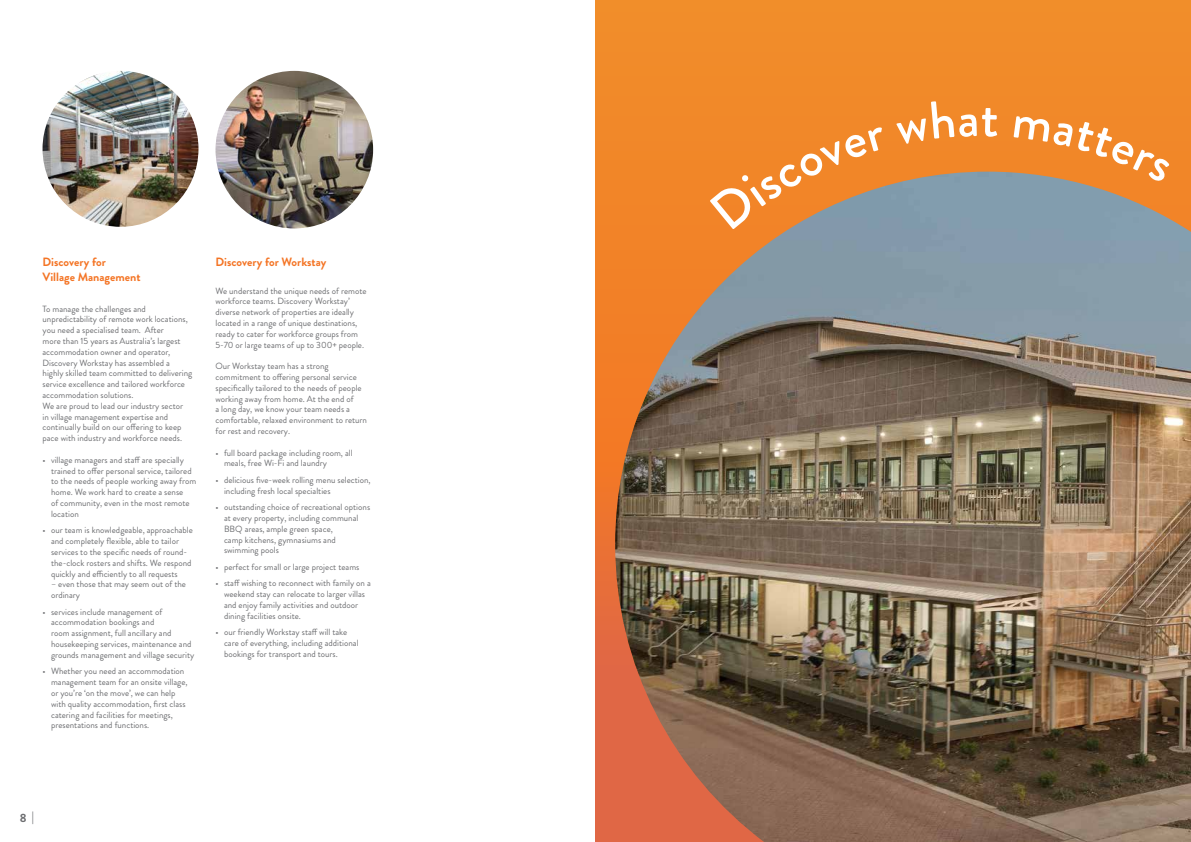
<style>
.page{position:relative;width:1191px;height:842px;background:#fff}
.page>*{position:absolute;margin:0;border:0;box-sizing:border-box;transform-origin:0 0}
.t1{font:700 12px/14.4px "Brandon Grotesque";color:#f47424}
.t2{font:700 12px "Brandon Grotesque";color:#6d6e71}
.t3{font:9px/10.8px "Brandon Grotesque";color:#6d6e71}
</style>
<div class="page">
<img style="left:43px;top:71px;width:155px;height:156px;border-radius:78px">
<div style="left:595px;top:0;width:596px;height:842px;background:linear-gradient(to bottom,#f78f1f,#e16243)"></div>
<img style="left:615px;top:172px;width:576px;height:670px">
<img style="left:215px;top:71px;width:158px;height:157px;border-radius:79px">
<svg style="left:709px;top:127px;width:178px;height:102px;background:#e28839"></svg>
<div style="left:896px;top:100px;width:102px;height:45px;background:#f18829"></div>
<div style="left:1013px;top:116px;width:158px;height:67px;background:#f18729"></div>
<h1 class="t1" style="left:43px;top:255px;width:99px">Discovery for<br>Village Management</h1>
<p class="t3" style="left:43px;top:303px;width:151px">To manage the challenges and unpredictability of remote work locations, you need a specialised team. After<br>more than 15 years as Australia’s largest accommodation owner and operator, Discovery Workstay has assembled a highly skilled team committed to delivering service excellence and tailored workforce accommodation solutions.<br>We are proud to lead our industry sector<br>in village management expertise and continually build on our offering to keep pace with industry and workforce needs.</p>
<p class="t3" style="left:51px;top:454px;width:147px;text-indent:-9px">• village managers and staff are specially trained to offer personal service, tailored to the needs of people working away from home. We work hard to create a sense<br>of community, even in the most remote location</p>
<p class="t3" style="left:51px;top:525px;width:143px;text-indent:-9px">• our team is knowledgeable, approachable and completely flexible, able to tailor services to the specific needs of round&shy;the-clock rosters and shifts. We respond quickly and efficiently to all requests</p>
<p class="t3" style="left:51px;top:579px;width:136px">– even those that may seem out of the ordinary</p>
<p class="t3" style="left:51px;top:606px;width:145px;text-indent:-9px">• services include management of accommodation bookings and<br>room assignment, full ancillary and housekeeping services, maintenance and grounds management and village security</p>
<p class="t3" style="left:51px;top:666px;width:138px;text-indent:-9px">• Whether you need an accommodation management team for an onsite village, or you’re ‘on the move’, we can help with quality accommodation, first class catering and facilities for meetings, presentations and functions.</p>
<h1 class="t1" style="left:215px;top:255px;width:112px">Discovery for Workstay</h1>
<p class="t3" style="left:215px;top:285px;width:152px">We understand the unique needs of remote workforce teams. Discovery Workstay’ diverse network of properties are ideally located in a range of unique destinations, ready to cater for workforce groups from 5-70 or large teams of up to 300+ people.</p>
<p class="t3" style="left:215px;top:361px;width:153px">Our Workstay team has a strong commitment to offering personal service specifically tailored to the needs of people working away from home. At the end of<br>a long day, we know your team needs a comfortable, relaxed environment to return for rest and recovery.</p>
<p class="t3" style="left:224px;top:447px;width:130px;text-indent:-9px">• full board package including room, all meals, free Wi-Fi and laundry</p>
<p class="t3" style="left:224px;top:475px;width:148px;text-indent:-9px">• delicious five-week rolling menu selection, including fresh local specialties</p>
<p class="t3" style="left:224px;top:502px;width:148px;text-indent:-9px">• outstanding choice of recreational options at every property, including communal<br>BBQ areas, ample green space,<br>camp kitchens, gymnasiums and swimming pools</p>
<p class="t3" style="left:215px;top:561px;width:145px">• perfect for small or large project teams</p>
<p class="t3" style="left:224px;top:578px;width:148px;text-indent:-9px">• staff wishing to reconnect with family on a weekend stay can relocate to larger villas and enjoy family activities and outdoor dining facilities onsite.</p>
<p class="t3" style="left:224px;top:627px;width:136px;text-indent:-9px">• our friendly Workstay staff will take care of everything, including additional bookings for transport and tours.</p>
<h1 class="t2" style="left:20px;top:809px;width:16px">8 |</h1>
</div>
